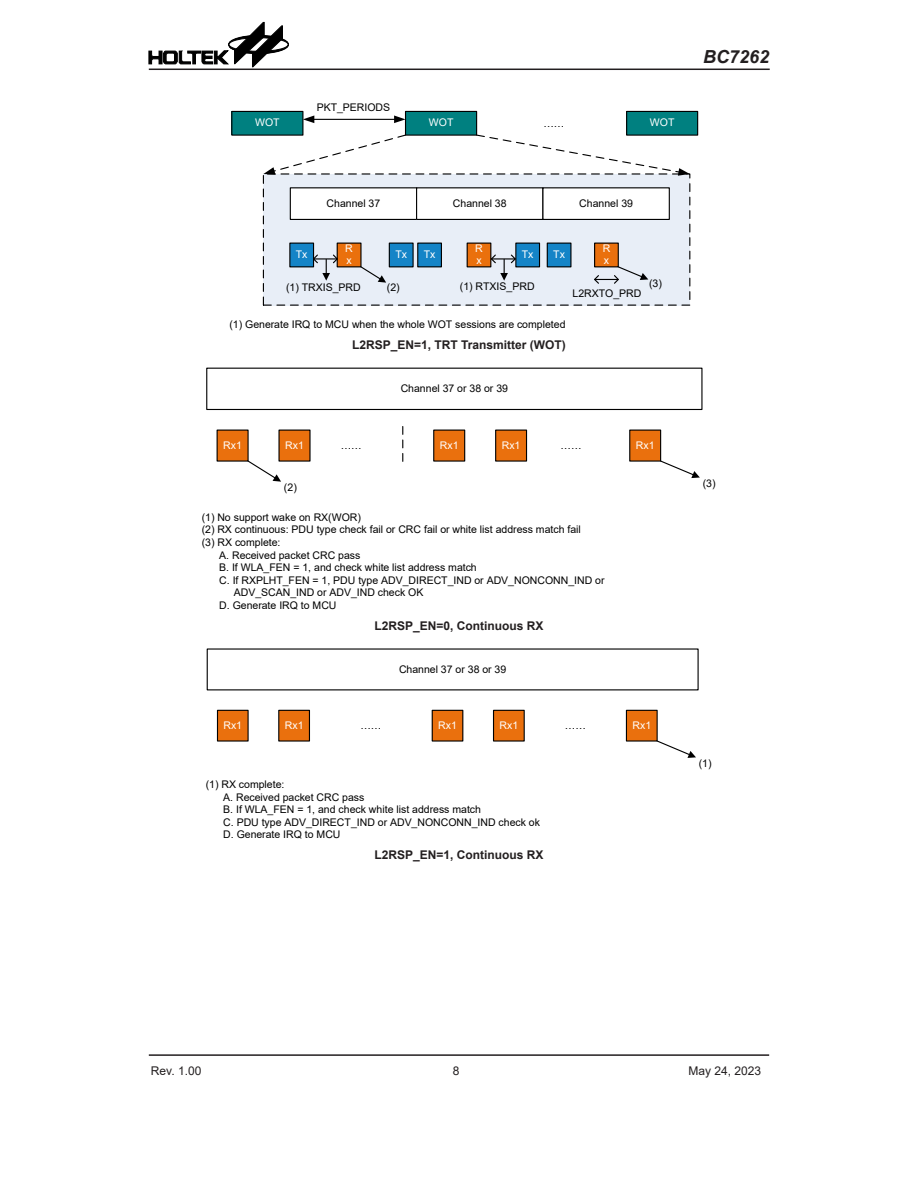
<style>
.page{position:relative;width:918px;height:1188px;background:#fff}
.page>*{position:absolute;margin:0;border:0;box-sizing:border-box;transform-origin:0 0}
.t1{font:italic 700 18px "Arial";color:#231f20}
._16_图_表名称_无内缩{font:700 12px "Arial";color:#231f20}
.t2{font:12px "Arial";color:#231f20}
.t3{font:10.5px/12.6px "Arial";color:#000}
.t4{font:10.5px/12.6px "Arial";letter-spacing:-.005em;color:#fff}
</style>
<div class="page">
<hr style="left:149px;top:69px;width:621px;height:1px;background:#231f20">
<hr style="left:149px;top:1054px;width:620px;height:2px;background:#231f20">
<svg style="left:149px;top:22px;width:140px;height:46px"></svg>
<div style="left:263px;top:174px;width:427px;height:131px;background:#e8eef7"></div>
<div style="left:232px;top:111px;width:71px;height:24px;background:#008080"></div>
<div style="left:231px;top:111px;width:72px;height:25px;border:1px solid #000"></div>
<hr style="left:313px;top:119px;width:82px;height:1px;background:#000">
<svg style="left:303px;top:115px;width:11px;height:8px"></svg>
<svg style="left:394px;top:115px;width:11px;height:8px"></svg>
<div style="left:406px;top:111px;width:71px;height:24px;background:#008080"></div>
<div style="left:405px;top:111px;width:72px;height:25px;border:1px solid #000"></div>
<div style="left:627px;top:111px;width:71px;height:24px;background:#008080"></div>
<div style="left:626px;top:111px;width:72px;height:25px;border:1px solid #000"></div>
<svg style="left:263px;top:134px;width:144px;height:41px"></svg>
<svg style="left:475px;top:134px;width:215px;height:42px"></svg>
<div style="left:290px;top:188px;width:127px;height:31px;background:#fff"></div>
<div style="left:290px;top:187px;width:127px;height:33px;border:1px solid #000"></div>
<div style="left:417px;top:188px;width:126px;height:31px;background:#fff"></div>
<div style="left:416px;top:187px;width:128px;height:33px;border:1px solid #000"></div>
<div style="left:543px;top:188px;width:126px;height:31px;background:#fff"></div>
<div style="left:542px;top:187px;width:128px;height:33px;border:1px solid #000"></div>
<div style="left:290px;top:243px;width:24px;height:24px;background:#1484c7"></div>
<div style="left:289px;top:243px;width:25px;height:24px;border:1px solid #000"></div>
<div style="left:337px;top:243px;width:24px;height:24px;background:#ea700d"></div>
<div style="left:389px;top:243px;width:24px;height:24px;background:#1484c7"></div>
<div style="left:389px;top:243px;width:25px;height:24px;border:1px solid #000"></div>
<svg style="left:312px;top:253px;width:27px;height:28px"></svg>
<svg style="left:359px;top:265px;width:27px;height:18px"></svg>
<div style="left:418px;top:243px;width:23px;height:24px;background:#1484c7"></div>
<div style="left:417px;top:243px;width:25px;height:24px;border:1px solid #000"></div>
<div style="left:467px;top:243px;width:24px;height:24px;background:#ea700d"></div>
<div style="left:516px;top:243px;width:24px;height:24px;background:#1484c7"></div>
<div style="left:515px;top:243px;width:25px;height:24px;border:1px solid #000"></div>
<svg style="left:490px;top:253px;width:27px;height:28px"></svg>
<div style="left:547px;top:243px;width:24px;height:24px;background:#1484c7"></div>
<div style="left:547px;top:243px;width:25px;height:24px;border:1px solid #000"></div>
<div style="left:595px;top:243px;width:23px;height:24px;background:#ea700d"></div>
<div style="left:594px;top:243px;width:25px;height:24px;border:1px solid #000"></div>
<svg style="left:594px;top:265px;width:54px;height:19px"></svg>
<div style="left:206px;top:368px;width:497px;height:42px;border:1px solid #000"></div>
<div style="left:217px;top:430px;width:31px;height:31px;background:#ea700d"></div>
<svg style="left:402px;top:426px;width:1px;height:36px"></svg>
<svg style="left:247px;top:460px;width:34px;height:22px"></svg>
<div style="left:279px;top:430px;width:31px;height:31px;background:#ea700d"></div>
<div style="left:434px;top:430px;width:31px;height:31px;background:#ea700d"></div>
<div style="left:433px;top:430px;width:32px;height:32px;border:1px solid #000"></div>
<svg style="left:661px;top:460px;width:39px;height:18px"></svg>
<div style="left:496px;top:430px;width:31px;height:31px;background:#ea700d"></div>
<div style="left:495px;top:430px;width:32px;height:32px;border:1px solid #000"></div>
<div style="left:630px;top:430px;width:31px;height:31px;background:#ea700d"></div>
<div style="left:629px;top:430px;width:32px;height:32px;border:1px solid #000"></div>
<div style="left:217px;top:710px;width:31px;height:31px;background:#ea700d"></div>
<div style="left:217px;top:710px;width:32px;height:32px;border:1px solid #000"></div>
<div style="left:279px;top:710px;width:30px;height:31px;background:#ea700d"></div>
<div style="left:278px;top:710px;width:32px;height:32px;border:1px solid #000"></div>
<div style="left:432px;top:710px;width:31px;height:31px;background:#ea700d"></div>
<div style="left:432px;top:710px;width:31px;height:32px;border:1px solid #000"></div>
<svg style="left:658px;top:740px;width:38px;height:18px"></svg>
<div style="left:494px;top:710px;width:30px;height:31px;background:#ea700d"></div>
<div style="left:493px;top:710px;width:32px;height:32px;border:1px solid #000"></div>
<div style="left:626px;top:710px;width:31px;height:31px;background:#ea700d"></div>
<div style="left:626px;top:710px;width:32px;height:32px;border:1px solid #000"></div>
<p class="t4" style="left:255px;top:116px;width:26px">WOT</p>
<p class="t3" style="left:317px;top:101px;width:75px">PKT_PERIODS</p>
<p class="t4" style="left:429px;top:116px;width:26px">WOT</p>
<p class="t4" style="left:650px;top:116px;width:26px">WOT</p>
<p class="t3" style="left:543px;top:117px;width:23px">……</p>
<h1 class="t1" style="left:703px;top:45px;width:68px">BC7262</h1>
<p class="t3" style="left:327px;top:197px;width:55px">Channel 37</p>
<p class="t3" style="left:453px;top:197px;width:55px">Channel 38</p>
<p class="t3" style="left:579px;top:197px;width:55px">Channel 39</p>
<p class="t4" style="left:345px;top:242px;width:9px">R x</p>
<p class="t4" style="left:395px;top:248px;width:13px">Tx</p>
<p class="t3" style="left:286px;top:281px;width:76px">(1) TRXIS_PRD</p>
<p class="t4" style="left:296px;top:248px;width:13px">Tx</p>
<p class="t3" style="left:387px;top:281px;width:14px">(2)</p>
<p class="t4" style="left:424px;top:248px;width:13px">Tx</p>
<p class="t4" style="left:475px;top:242px;width:9px">R x</p>
<p class="t4" style="left:522px;top:248px;width:13px">Tx</p>
<p class="t3" style="left:460px;top:280px;width:76px">(1) RTXIS_PRD</p>
<p class="t4" style="left:553px;top:248px;width:13px">Tx</p>
<p class="t4" style="left:603px;top:242px;width:9px">R x</p>
<p class="t3" style="left:573px;top:287px;width:70px">L2RXTO_PRD</p>
<p class="t3" style="left:229px;top:318px;width:338px">(1) Generate IRQ to MCU when the whole WOT sessions are completed</p>
<p class="_16_图_表名称_无内缩" style="left:352px;top:336px;width:215px">L2RSP_EN=1, TRT Transmitter (WOT)</p>
<p class="t3" style="left:401px;top:382px;width:109px">Channel 37 or 38 or 39</p>
<p class="t3" style="left:649px;top:277px;width:14px">(3)</p>
<p class="t4" style="left:223px;top:439px;width:20px">Rx1</p>
<p class="t4" style="left:285px;top:439px;width:20px">Rx1</p>
<p class="t4" style="left:440px;top:439px;width:20px">Rx1</p>
<p class="t4" style="left:502px;top:439px;width:20px">Rx1</p>
<p class="t4" style="left:636px;top:439px;width:20px">Rx1</p>
<p class="t3" style="left:341px;top:438px;width:23px">……</p>
<p class="t3" style="left:561px;top:438px;width:23px">……</p>
<p class="t3" style="left:284px;top:481px;width:14px">(2)</p>
<p class="t3" style="left:202px;top:511px;width:161px">(1) No support wake on RX(WOR)</p>
<p class="t3" style="left:202px;top:523px;width:381px">(2) RX continuous: PDU type check fail or CRC fail or white list address match fail</p>
<p class="t3" style="left:202px;top:536px;width:80px">(3) RX complete:</p>
<p class="t3" style="left:219px;top:549px;width:143px">A. Received packet CRC pass</p>
<p class="t3" style="left:219px;top:561px;width:259px">B. If WLA_FEN = 1, and check white list address match</p>
<p class="t3" style="left:219px;top:574px;width:387px">C. If RXPLHT_FEN = 1, PDU type ADV_DIRECT_IND or ADV_NONCONN_IND or</p>
<p class="t3" style="left:234px;top:586px;width:191px">ADV_SCAN_IND or ADV_IND check OK</p>
<p class="t3" style="left:219px;top:599px;width:119px">D. Generate IRQ to MCU</p>
<p class="_16_图_表名称_无内缩" style="left:374px;top:617px;width:171px">L2RSP_EN=0, Continuous RX</p>
<p class="t3" style="left:399px;top:663px;width:109px">Channel 37 or 38 or 39</p>
<p class="t4" style="left:224px;top:719px;width:20px">Rx1</p>
<p class="t4" style="left:285px;top:719px;width:20px">Rx1</p>
<p class="t4" style="left:438px;top:719px;width:20px">Rx1</p>
<p class="t4" style="left:500px;top:719px;width:20px">Rx1</p>
<p class="t4" style="left:632px;top:719px;width:20px">Rx1</p>
<p class="t3" style="left:360px;top:719px;width:23px">……</p>
<p class="t3" style="left:565px;top:719px;width:23px">……</p>
<p class="t3" style="left:223px;top:778px;width:318px;text-indent:-17px">(1) RX complete:<br>A. Received packet CRC pass<br>B. If WLA_FEN = 1, and check white list address match<br>C. PDU type ADV_DIRECT_IND or ADV_NONCONN_IND check ok D. Generate IRQ to MCU</p>
<p class="_16_图_表名称_无内缩" style="left:374px;top:846px;width:171px">L2RSP_EN=1, Continuous RX</p>
<p class="t3" style="left:703px;top:477px;width:14px">(3)</p>
<p class="t3" style="left:699px;top:757px;width:14px">(1)</p>
<p class="t2" style="left:151px;top:1063px;width:52px">Rev. 1.00</p>
<p class="t2" style="left:453px;top:1063px;width:8px">8</p>
<p class="t2" style="left:689px;top:1063px;width:74px">May 24, 2023</p>
</div>
